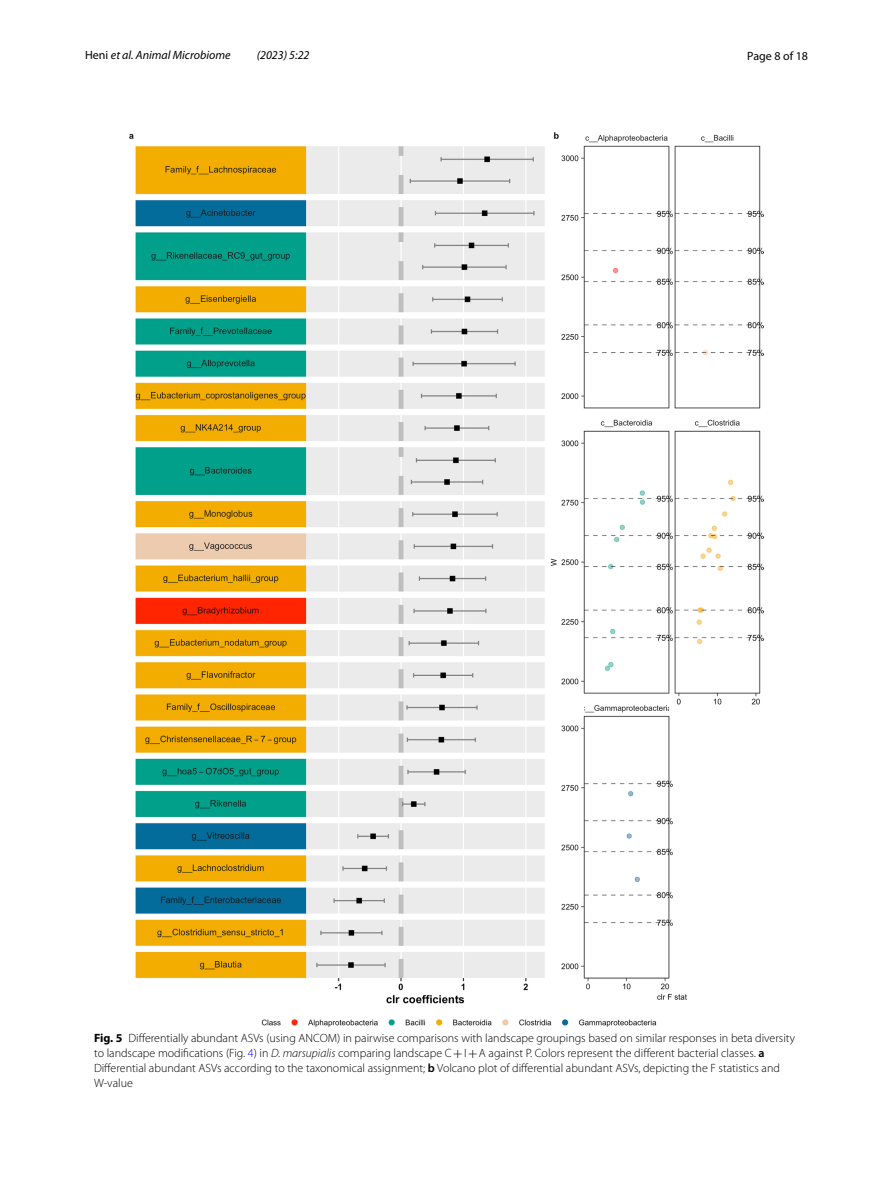
<style>
.page{position:relative;width:893px;height:1187px;background:#fff}
.page>*{position:absolute;margin:0;border:0;box-sizing:border-box;transform-origin:0 0}
.t1{font:300 12px/15px "Myriad Pro";color:#000}
.t2{font:italic 12px "Myriad Pro";color:#000}
.t3{font:12px "Myriad Pro";color:#000}
.s1{font-style:normal}
.s2{font-weight:700}
.s3{color:#00f}
.s4{font-style:italic}
.s5{font-family:"MTSY";font-weight:400}
.s6{font-weight:600}
</style>
<div class="page">
<img style="left:129px;top:133px;width:634px;height:893px">
<p class="t2" style="left:85px;top:48px;width:147px"><span class="s1">Heni</span> et al. Animal Microbiome</p>
<p class="t2" style="left:257px;top:48px;width:54px">(2023) 5:22</p>
<p class="t3" style="left:747px;top:48px;width:62px">Page 8 of 18</p>
<p class="t1" style="left:94px;top:1030px;width:702px"><span class="s2">Fig. 5</span> Differentially abundant ASVs (using ANCOM) in pairwise comparisons with landscape groupings based on similar responses in beta diversity to landscape modifications (Fig. <span class="s3">4</span>) in <span class="s4">D. marsupialis</span> comparing landscape C<span class="s5">+</span>I<span class="s5">+</span>A against P. Colors represent the different bacterial classes. <span class="s6">a </span>Differential abundant ASVs according to the taxonomical assignment; <span class="s6">b</span> Volcano plot of differential abundant ASVs, depicting the F statistics and W-value</p>
</div>
